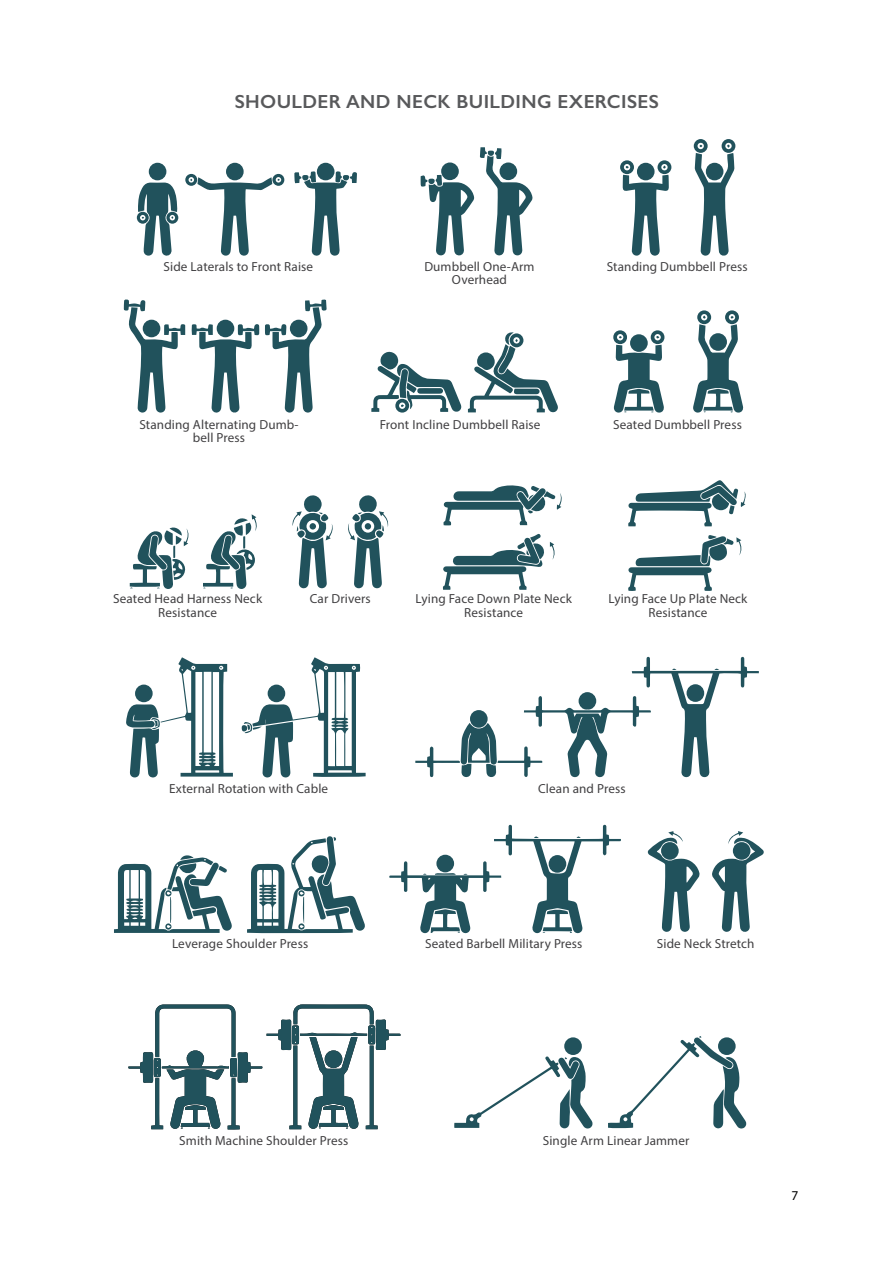
<style>
.page{position:relative;width:893px;height:1263px;background:#fff}
.page>*{position:absolute;margin:0;border:0;box-sizing:border-box;transform-origin:0 0}
.t1{font:600 19.05px "Gill Sans";letter-spacing:.02em;color:#58595b}
.t2{font:13.5px "Myriad Pro";color:#000}
.t3{font:13.2px/13.2px "Myriad Pro";letter-spacing:.01em;color:#414042;text-align:center}
</style>
<div class="page">
<div style="left:564px;top:1037px;width:18px;height:18px;background:#21525c;border-radius:50%"></div>
<svg style="left:454px;top:1056px;width:139px;height:73px"></svg>
<svg style="left:608px;top:1036px;width:139px;height:93px"></svg>
<svg style="left:114px;top:855px;width:118px;height:78px"></svg>
<svg style="left:247px;top:836px;width:118px;height:97px"></svg>
<div style="left:217px;top:320px;width:17px;height:17px;background:#21525c;border-radius:50%"></div>
<svg style="left:265px;top:299px;width:62px;height:114px"></svg>
<svg style="left:192px;top:323px;width:67px;height:90px"></svg>
<svg style="left:124px;top:299px;width:61px;height:114px"></svg>
<svg style="left:628px;top:535px;width:114px;height:56px"></svg>
<svg style="left:628px;top:480px;width:118px;height:46px"></svg>
<svg style="left:443px;top:485px;width:119px;height:41px"></svg>
<svg style="left:443px;top:534px;width:112px;height:56px"></svg>
<svg style="left:712px;top:831px;width:52px;height:101px"></svg>
<svg style="left:647px;top:831px;width:53px;height:101px"></svg>
<div style="left:441px;top:162px;width:18px;height:18px;background:#21525c;border-radius:50%"></div>
<svg style="left:480px;top:147px;width:53px;height:109px"></svg>
<svg style="left:421px;top:175px;width:53px;height:81px"></svg>
<svg style="left:203px;top:514px;width:54px;height:75px"></svg>
<svg style="left:130px;top:527px;width:59px;height:62px"></svg>
<svg style="left:415px;top:657px;width:344px;height:120px"></svg>
<div style="left:686px;top:684px;width:18px;height:18px;background:#21525c;border-radius:50%"></div>
<svg style="left:389px;top:825px;width:232px;height:109px"></svg>
<div style="left:549px;top:855px;width:17px;height:18px;background:#21525c;border-radius:50%"></div>
<svg style="left:242px;top:657px;width:124px;height:121px"></svg>
<svg style="left:126px;top:657px;width:107px;height:121px"></svg>
<svg style="left:292px;top:495px;width:41px;height:94px"></svg>
<svg style="left:348px;top:495px;width:41px;height:93px"></svg>
<svg style="left:371px;top:351px;width:90px;height:62px"></svg>
<svg style="left:468px;top:332px;width:90px;height:80px"></svg>
<svg style="left:694px;top:139px;width:41px;height:117px"></svg>
<svg style="left:620px;top:160px;width:51px;height:96px"></svg>
<svg style="left:613px;top:330px;width:51px;height:83px"></svg>
<svg style="left:693px;top:310px;width:51px;height:103px"></svg>
<div style="left:317px;top:163px;width:18px;height:17px;background:#21525c;border-radius:50%"></div>
<div style="left:149px;top:163px;width:17px;height:17px;background:#21525c;border-radius:50%"></div>
<div style="left:226px;top:163px;width:18px;height:17px;background:#21525c;border-radius:50%"></div>
<svg style="left:294px;top:171px;width:63px;height:85px"></svg>
<svg style="left:185px;top:174px;width:99px;height:82px"></svg>
<svg style="left:137px;top:182px;width:41px;height:74px"></svg>
<svg style="left:128px;top:1004px;width:273px;height:125px"></svg>
<h1 class="t1" style="left:235px;top:90px;width:426px">SHOULDER AND NECK BUILDING EXERCISES</h1>
<p class="t3" style="left:164px;top:260px;width:151px">Side Laterals to Front Raise</p>
<p class="t3" style="left:139px;top:418px;width:161px">Standing Alternating Dumb&shy;bell Press</p>
<p class="t3" style="left:424px;top:260px;width:112px">Dumbbell One-Arm<br>Overhead</p>
<p class="t3" style="left:380px;top:418px;width:162px">Front Incline Dumbbell Raise</p>
<p class="t3" style="left:607px;top:260px;width:142px">Standing Dumbbell Press</p>
<p class="t3" style="left:613px;top:418px;width:130px">Seated Dumbbell Press</p>
<p class="t3" style="left:113px;top:592px;width:151px">Seated Head Harness Neck<br>Resistance</p>
<p class="t3" style="left:416px;top:592px;width:158px">Lying Face Down Plate Neck<br>Resistance</p>
<p class="t3" style="left:310px;top:592px;width:62px">Car Drivers</p>
<p class="t3" style="left:608px;top:592px;width:141px">Lying Face Up Plate Neck<br>Resistance</p>
<p class="t3" style="left:169px;top:781px;width:161px">External Rotation with Cable</p>
<p class="t3" style="left:172px;top:937px;width:138px">Leverage Shoulder Press</p>
<p class="t3" style="left:538px;top:781px;width:89px">Clean and Press</p>
<p class="t3" style="left:425px;top:937px;width:159px">Seated Barbell Military Press</p>
<p class="t3" style="left:657px;top:937px;width:99px">Side Neck Stretch</p>
<p class="t3" style="left:179px;top:1133px;width:171px">Smith Machine Shoulder Press</p>
<p class="t3" style="left:543px;top:1133px;width:148px">Single Arm Linear Jammer</p>
<p class="t2" style="left:791px;top:1187px;width:8px">7</p>
</div>
